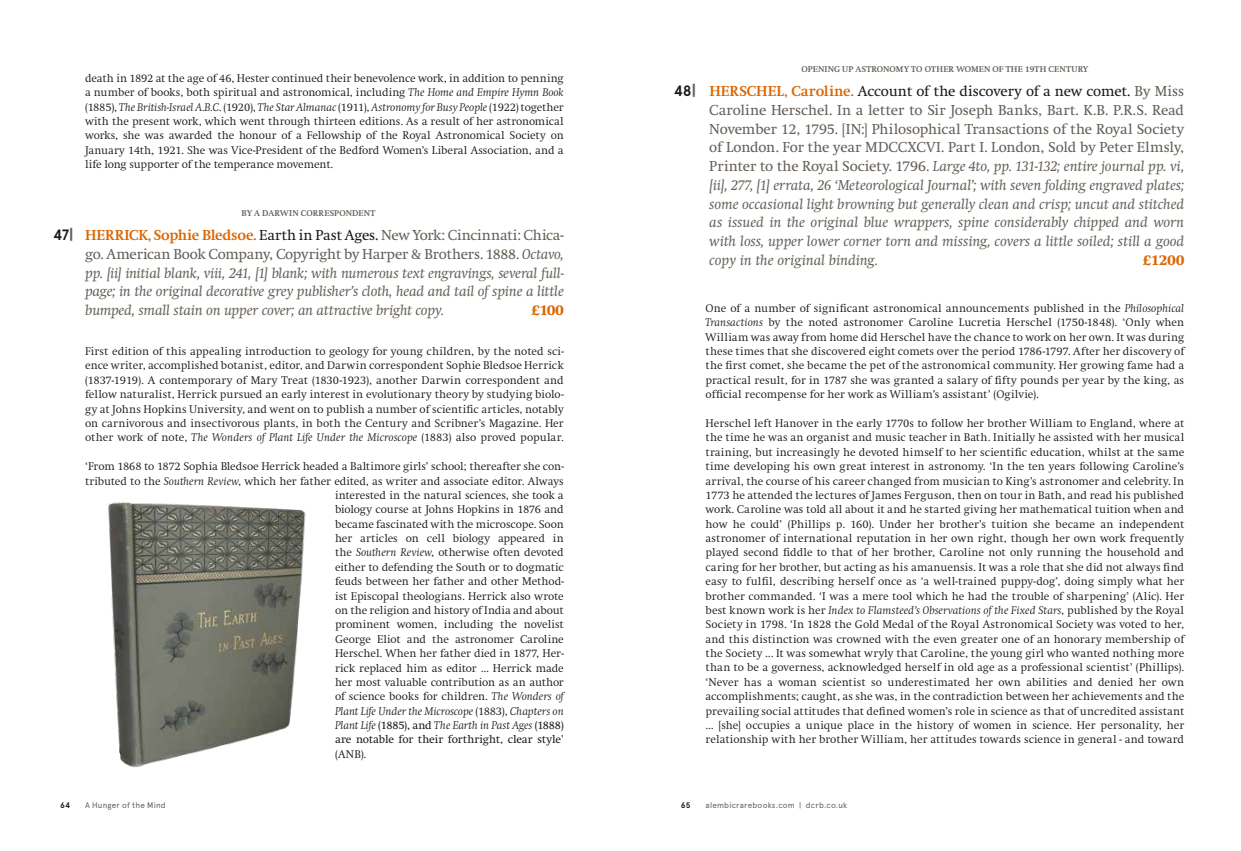
<style>
.page{position:relative;width:1241px;height:851px;background:#fff}
.page>*{position:absolute;margin:0;border:0;box-sizing:border-box;transform-origin:0 0}
.t1{font:italic 15px/18.8px "Swift";letter-spacing:-.005em;color:#655f57;text-align:justify}
.t2{font:800 15px "Swift";letter-spacing:.015em;color:#db6500}
.t3{font:300 11.5px/14.4px "Swift";letter-spacing:-.005em;color:#1a1a18;text-align:justify}
.t4{font:italic 300 11.5px "Swift";letter-spacing:-.005em;color:#1a1a18}
.t5{font:11.5px "Swift";letter-spacing:-.01em;color:#1a1a18}
.t6{font:700 8.75px "Swift";letter-spacing:.02em;color:#655f57}
.t7{font:8.12px "Apercu";letter-spacing:.025em;color:#655f57}
.t8{font:700 8.12px "Apercu";color:#1a1a18}
.s1{font-style:italic}
.s2{font-family:"Apercu";font-weight:700;font-style:normal;color:#1a1a18}
.s3{font-family:"Apercu";font-weight:700;font-style:normal;font-size:16.25px}
.s4{font-weight:700;font-style:normal;color:#db6500}
.s5{font-style:normal;color:#1a1a18}
.s6{font-style:normal}
.s7{font-weight:400;font-style:normal}
.s8{font-weight:300}
</style>
<div class="page">
<img style="left:108px;top:502px;width:198px;height:266px">
<p class="t3" style="left:85px;top:71px;width:480px">death in 1892 at the age of 46, Hester continued their benevolence work, in addition to penning a number of books, both spiritual and astronomical, including <span class="s1">The Home and Empire Hymn Book </span>(1885), <span class="s1">The British-Israel A.B.C</span>. (1920), <span class="s1">The Star Almanac</span> (1911), <span class="s1">Astronomy for Busy People</span> (1922) together with the present work, which went through thirteen editions. As a result of her astronomical works, she was awarded the honour of a Fellowship of the Royal Astronomical Society on January 14th, 1921. She was Vice-President of the Bedford Women’s Liberal Association, and a life long supporter of the temperance movement.</p>
<p class="t6" style="left:241px;top:208px;width:135px">BY A DARWIN CORRESPONDENT</p>
<p class="t1" style="left:85px;top:226px;width:480px;text-indent:-32px"><span class="s2">47</span><span class="s3">|</span> <span class="s4">HERRICK, Sophie Bledsoe.</span> <span class="s5">Earth in Past Ages.</span> <span class="s6">New York: Cincinnati: Chica&shy;go. American Book Company, Copyright by Harper &amp; Brothers. 1888.</span> Octavo, pp. [ii] initial blank, viii, 241, [1] blank; with numerous text engravings, several full&shy;page; in the original decorative grey publisher’s cloth, head and tail of spine a little bumped, small stain on upper cover; an attractive bright copy.</p>
<h1 class="t2" style="left:531px;top:302px;width:34px">£100</h1>
<p class="t3" style="left:85px;top:344px;width:480px">First edition of this appealing introduction to geology for young children, by the noted sci&shy;ence writer, accomplished botanist, editor, and Darwin correspondent Sophie Bledsoe Herrick (1837-1919). A contemporary of Mary Treat (1830-1923), another Darwin correspondent and fellow naturalist, Herrick pursued an early interest in evolutionary theory by studying biolo&shy;gy at Johns Hopkins University, and went on to publish a number of scientific articles, notably on carnivorous and insectivorous plants, in both the Century and Scribner’s Magazine. Her other work of note, <span class="s1">The Wonders of Plant Life Under the Microscope</span> (1883) also proved popular.</p>
<p class="t3" style="left:85px;top:459px;width:480px">‘From 1868 to 1872 Sophia Bledsoe Herrick headed a Baltimore girls’ school; thereafter she con-</p>
<p class="t3" style="left:85px;top:473px;width:480px">tributed to the <span class="s1">Southern Review</span>, which her father edited, as writer and associate editor. Always</p>
<p class="t3" style="left:335px;top:488px;width:230px">interested in the natural sciences, she took a</p>
<p class="t3" style="left:335px;top:502px;width:230px">biology course at Johns Hopkins in 1876 and</p>
<p class="t3" style="left:335px;top:517px;width:230px">became fascinated with the microscope. Soon</p>
<p class="t3" style="left:335px;top:531px;width:230px">her articles on cell biology appeared in</p>
<p class="t3" style="left:335px;top:545px;width:230px">the <span class="s1">Southern Review</span>, otherwise often devoted</p>
<p class="t3" style="left:335px;top:560px;width:230px">either to defending the South or to dogmatic</p>
<p class="t3" style="left:335px;top:574px;width:230px">feuds between her father and other Method-</p>
<p class="t3" style="left:335px;top:588px;width:230px">ist Episcopal theologians. Herrick also wrote</p>
<p class="t3" style="left:335px;top:603px;width:230px">on the religion and history of India and about</p>
<p class="t3" style="left:335px;top:617px;width:230px">prominent women, including the novelist</p>
<p class="t3" style="left:335px;top:632px;width:230px">George Eliot and the astronomer Caroline</p>
<p class="t3" style="left:335px;top:646px;width:230px">Herschel. When her father died in 1877, Her-</p>
<p class="t3" style="left:335px;top:660px;width:230px">rick replaced him as editor … Herrick made</p>
<p class="t3" style="left:335px;top:675px;width:230px">her most valuable contribution as an author</p>
<p class="t3" style="left:335px;top:689px;width:230px">of science books for children. <span class="s1">The Wonders of</span></p>
<p class="t4" style="left:335px;top:704px;width:230px">Plant Life Under the Microscope <span class="s6">(1883),</span> Chapters on</p>
<p class="t4" style="left:335px;top:719px;width:230px">Plant Life <span class="s7">(1885), and</span> The Earth in Past Ages <span class="s7">(1888)</span></p>
<p class="t5" style="left:335px;top:733px;width:230px">are notable for their forthright, clear style<span class="s8">’</span></p>
<p class="t3" style="left:335px;top:747px;width:33px">(ANB).</p>
<p class="t6" style="left:801px;top:65px;width:288px">OPENING UP ASTRONOMY TO OTHER WOMEN OF THE 19TH CENTURY</p>
<p class="t1" style="left:709px;top:82px;width:476px;text-indent:-36px"><span class="s2">48</span><span class="s3">|</span> <span class="s4">HERSCHEL, Caroline.</span> <span class="s5">Account of the discovery of a new comet.</span> <span class="s6">By Miss Caroline Herschel. In a letter to Sir Joseph Banks, Bart. K.B. P.R.S. Read November 12, 1795. [IN:] Philosophical Transactions of the Royal Society of London. For the year MDCCXCVI. Part I. London, Sold by Peter Elmsly, Printer to the Royal Society. 1796.</span> Large 4to, pp. 131-132; entire journal pp. vi, [ii], 277, [1] errata, 26 ‘Meteorological Journal’; with seven folding engraved plates; some occasional light browning but generally clean and crisp; uncut and stitched as issued in the original blue wrappers, spine considerably chipped and worn with loss, upper lower corner torn and missing, covers a little soiled; still a good copy in the original binding.</p>
<h1 class="t2" style="left:1142px;top:252px;width:43px">£1200</h1>
<p class="t3" style="left:705px;top:301px;width:480px">One of a number of significant astronomical announcements published in the <span class="s1">Philosophical Transactions</span> by the noted astronomer Caroline Lucretia Herschel (1750-1848). ‘Only when William was away from home did Herschel have the chance to work on her own. It was during these times that she discovered eight comets over the period 1786-1797. After her discovery of the first comet, she became the pet of the astronomical community. Her growing fame had a practical result, for in 1787 she was granted a salary of fifty pounds per year by the king, as official recompense for her work as William’s assistant’ (Ogilvie).</p>
<p class="t3" style="left:705px;top:416px;width:480px">Herschel left Hanover in the early 1770s to follow her brother William to England, where at the time he was an organist and music teacher in Bath. Initially he assisted with her musical training, but increasingly he devoted himself to her scientific education, whilst at the same time developing his own great interest in astronomy. ‘In the ten years following Caroline’s arrival, the course of his career changed from musician to King’s astronomer and celebrity. In 1773 he attended the lectures of James Ferguson, then on tour in Bath, and read his published work. Caroline was told all about it and he started giving her mathematical tuition when and how he could’ (Phillips p. 160). Under her brother’s tuition she became an independent astronomer of international reputation in her own right, though her own work frequently played second fiddle to that of her brother, Caroline not only running the household and caring for her brother, but acting as his amanuensis. It was a role that she did not always find easy to fulfil, describing herself once as ‘a well-trained puppy-dog’, doing simply what her brother commanded. ‘I was a mere tool which he had the trouble of sharpening’ (Alic). Her best known work is her <span class="s1">Index to Flamsteed’s Observations of the Fixed Stars</span>, published by the Royal Society in 1798. ‘In 1828 the Gold Medal of the Royal Astronomical Society was voted to her, and this distinction was crowned with the even greater one of an honorary membership of the Society ... It was somewhat wryly that Caroline, the young girl who wanted nothing more than to be a governess, acknowledged herself in old age as a professional scientist’ (Phillips). ‘Never has a woman scientist so underestimated her own abilities and denied her own accomplishments; caught, as she was, in the contradiction between her achievements and the prevailing social attitudes that defined women’s role in science as that of uncredited assistant ... [she] occupies a unique place in the history of women in science. Her personality, her relationship with her brother William, her attitudes towards science in general - and toward</p>
<p class="t8" style="left:60px;top:800px;width:11px">64</p>
<p class="t7" style="left:85px;top:800px;width:82px">A Hunger of the Mind</p>
<p class="t8" style="left:680px;top:800px;width:11px">65</p>
<p class="t7" style="left:705px;top:800px;width:143px">alembicrarebooks.com | dcrb.co.uk</p>
</div>
